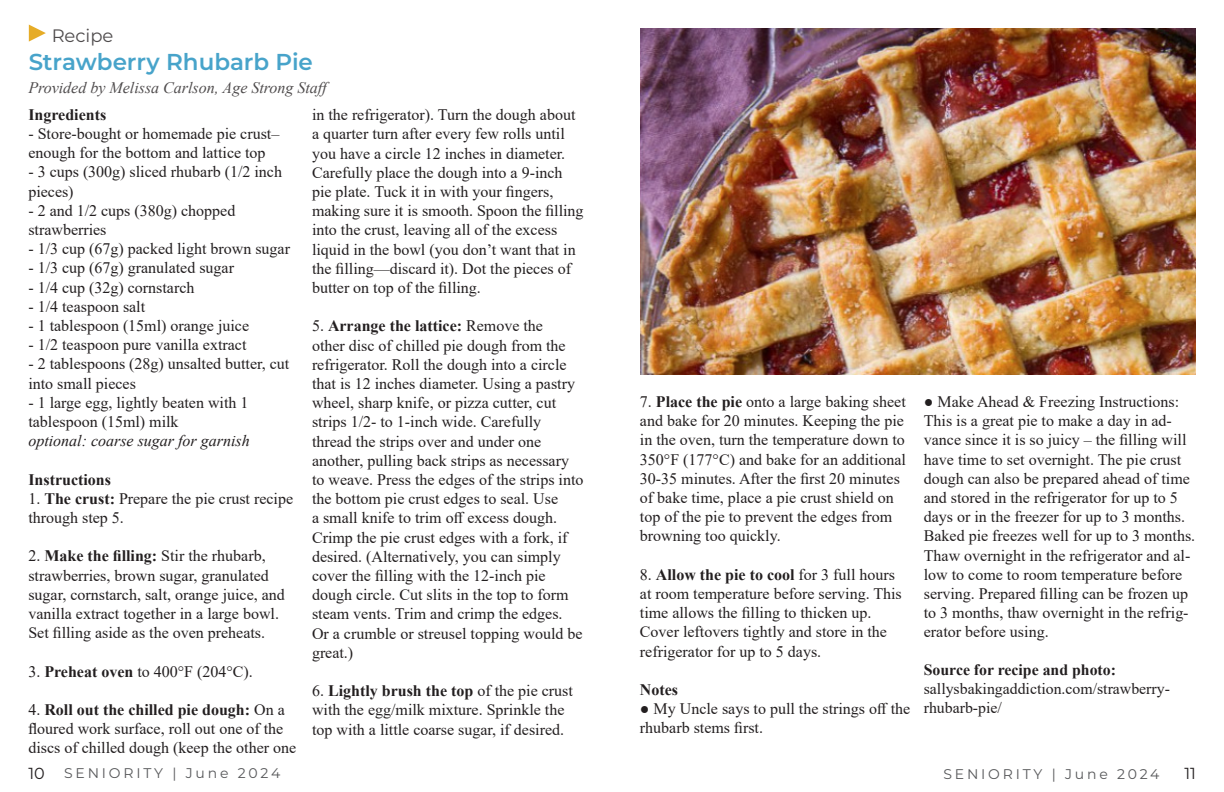
<style>
.page{position:relative;width:1224px;height:792px;background:#fff}
.page>*{position:absolute;margin:0;border:0;box-sizing:border-box;transform-origin:0 0}
.t1{font:600 23px "Montserrat";color:#1a8dbd}
.t2{font:18px "Montserrat";color:#231f20}
.t3{font:16px/19.2px "Times New Roman";color:#231f20}
.t4{font:italic 16px "Times New Roman";color:#231f20}
.t5{font:700 16px "Times New Roman";color:#231f20}
.t6{font:16px "Montserrat";color:#231f20}
.t7{font:15.8px/19px "Times New Roman";color:#231f20}
.t8{font:700 15.8px "Times New Roman";color:#231f20}
.t9{font:14px "Montserrat";letter-spacing:.2em;color:#57585a}
.s1{font-weight:700}
.s2{font-size:16px;color:#231f20}
</style>
<div class="page">
<svg style="left:29px;top:25px;width:17px;height:17px"></svg>
<img style="left:640px;top:28px;width:556px;height:346px">
<p class="t2" style="left:52px;top:23px;width:63px">Recipe</p>
<h1 class="t1" style="left:28px;top:46px;width:286px">Strawberry Rhubarb Pie</h1>
<p class="t5" style="left:28px;top:103px;width:79px">Ingredients</p>
<p class="t3" style="left:28px;top:124px;width:253px">- Store-bought or homemade pie crust– enough for the bottom and lattice top</p>
<p class="t3" style="left:28px;top:162px;width:255px">- 3 cups (300g) sliced rhubarb (1/2 inch pieces)</p>
<p class="t3" style="left:28px;top:200px;width:209px">- 2 and 1/2 cups (380g) chopped strawberries</p>
<p class="t3" style="left:28px;top:239px;width:263px">- 1/3 cup (67g) packed light brown sugar</p>
<p class="t3" style="left:28px;top:258px;width:207px">- 1/3 cup (67g) granulated sugar</p>
<p class="t3" style="left:28px;top:277px;width:168px">- 1/4 cup (32g) cornstarch</p>
<p class="t3" style="left:28px;top:296px;width:118px">- 1/4 teaspoon salt</p>
<p class="t3" style="left:28px;top:316px;width:222px">- 1 tablespoon (15ml) orange juice</p>
<p class="t3" style="left:28px;top:335px;width:220px">- 1/2 teaspoon pure vanilla extract</p>
<p class="t3" style="left:28px;top:354px;width:263px">- 2 tablespoons (28g) unsalted butter, cut into small pieces</p>
<p class="t3" style="left:28px;top:392px;width:222px">- 1 large egg, lightly beaten with 1 tablespoon (15ml) milk</p>
<p class="t4" style="left:28px;top:430px;width:223px">optional: coarse sugar for garnish</p>
<p class="t5" style="left:28px;top:468px;width:84px">Instructions</p>
<p class="t3" style="left:28px;top:488px;width:266px">1. <span class="s1">The crust:</span> Prepare the pie crust recipe through step 5.</p>
<p class="t3" style="left:28px;top:546px;width:258px">2. <span class="s1">Make the filling:</span> Stir the rhubarb, strawberries, brown sugar, granulated sugar, cornstarch, salt, orange juice, and vanilla extract together in a large bowl.<br>Set filling aside as the oven preheats.</p>
<p class="t3" style="left:28px;top:661px;width:226px">3. <span class="s1">Preheat oven</span> to 400°F (204°C).</p>
<p class="t3" style="left:28px;top:700px;width:269px">4. <span class="s1">Roll out the chilled pie dough:</span> On a floured work surface, roll out one of the discs of chilled dough (keep the other one</p>
<p class="t4" style="left:28px;top:77px;width:306px">Provided by Melissa Carlson, Age Strong Staff</p>
<p class="t3" style="left:312px;top:105px;width:273px">in the refrigerator). Turn the dough about a quarter turn after every few rolls until you have a circle 12 inches in diameter.<br>Carefully place the dough into a 9-inch pie plate. Tuck it in with your fingers, making sure it is smooth. Spoon the filling into the crust, leaving all of the excess liquid in the bowl (you don’t want that in the filling—discard it). Dot the pieces of butter on top of the filling.</p>
<p class="t3" style="left:312px;top:316px;width:273px">5. <span class="s1">Arrange the lattice:</span> Remove the<br>other disc of chilled pie dough from the refrigerator. Roll the dough into a circle that is 12 inches diameter. Using a pastry wheel, sharp knife, or pizza cutter, cut strips 1/2- to 1-inch wide. Carefully thread the strips over and under one another, pulling back strips as necessary to weave. Press the edges of the strips into the bottom pie crust edges to seal. Use<br>a small knife to trim off excess dough.<br>Crimp the pie crust edges with a fork, if desired. (Alternatively, you can simply cover the filling with the 12-inch pie dough circle. Cut slits in the top to form steam vents. Trim and crimp the edges.<br>Or a crumble or streusel topping would be great.)</p>
<p class="t3" style="left:312px;top:681px;width:262px">6. <span class="s1">Lightly brush the top</span> of the pie crust with the egg/milk mixture. Sprinkle the top with a little coarse sugar, if desired.</p>
<p class="t3" style="left:640px;top:392px;width:268px">7. <span class="s1">Place the pie</span> onto a large baking sheet and bake for 20 minutes. Keeping the pie in the oven, turn the temperature down to 350°F (177°C) and bake for an additional 30-35 minutes. After the first 20 minutes of bake time, place a pie crust shield on top of the pie to prevent the edges from browning too quickly.</p>
<p class="t3" style="left:640px;top:564px;width:263px">8. <span class="s1">Allow the pie to cool</span> for 3 full hours at room temperature before serving. This time allows the filling to thicken up.<br>Cover leftovers tightly and store in the refrigerator for up to 5 days.</p>
<p class="t5" style="left:640px;top:678px;width:40px">Notes</p>
<p class="t3" style="left:640px;top:699px;width:272px">● My Uncle says to pull the strings off the rhubarb stems first.</p>
<p class="t3" style="left:924px;top:392px;width:273px">● Make Ahead &amp; Freezing Instructions:<br>This is a great pie to make a day in ad&shy;vance since it is so juicy – the filling will have time to set overnight. The pie crust dough can also be prepared ahead of time and stored in the refrigerator for up to 5 days or in the freezer for up to 3 months.<br>Baked pie freezes well for up to 3 months.<br>Thaw overnight in the refrigerator and al&shy;low to come to room temperature before serving. Prepared filling can be frozen up to 3 months, thaw overnight in the refrig&shy;erator before using.</p>
<p class="t8" style="left:924px;top:659px;width:194px">Source for recipe and photo:</p>
<p class="t7" style="left:924px;top:679px;width:248px">sallysbakingaddiction.com/strawberry&shy;rhubarb-pie/</p>
<p class="t9" style="left:28px;top:763px;width:253px"><span class="s2">10</span> SENIORITY | June 2024</p>
<p class="t9" style="left:943px;top:765px;width:218px">SENIORITY | June 2024</p>
<p class="t6" style="left:1184px;top:762px;width:13px">11</p>
</div>
